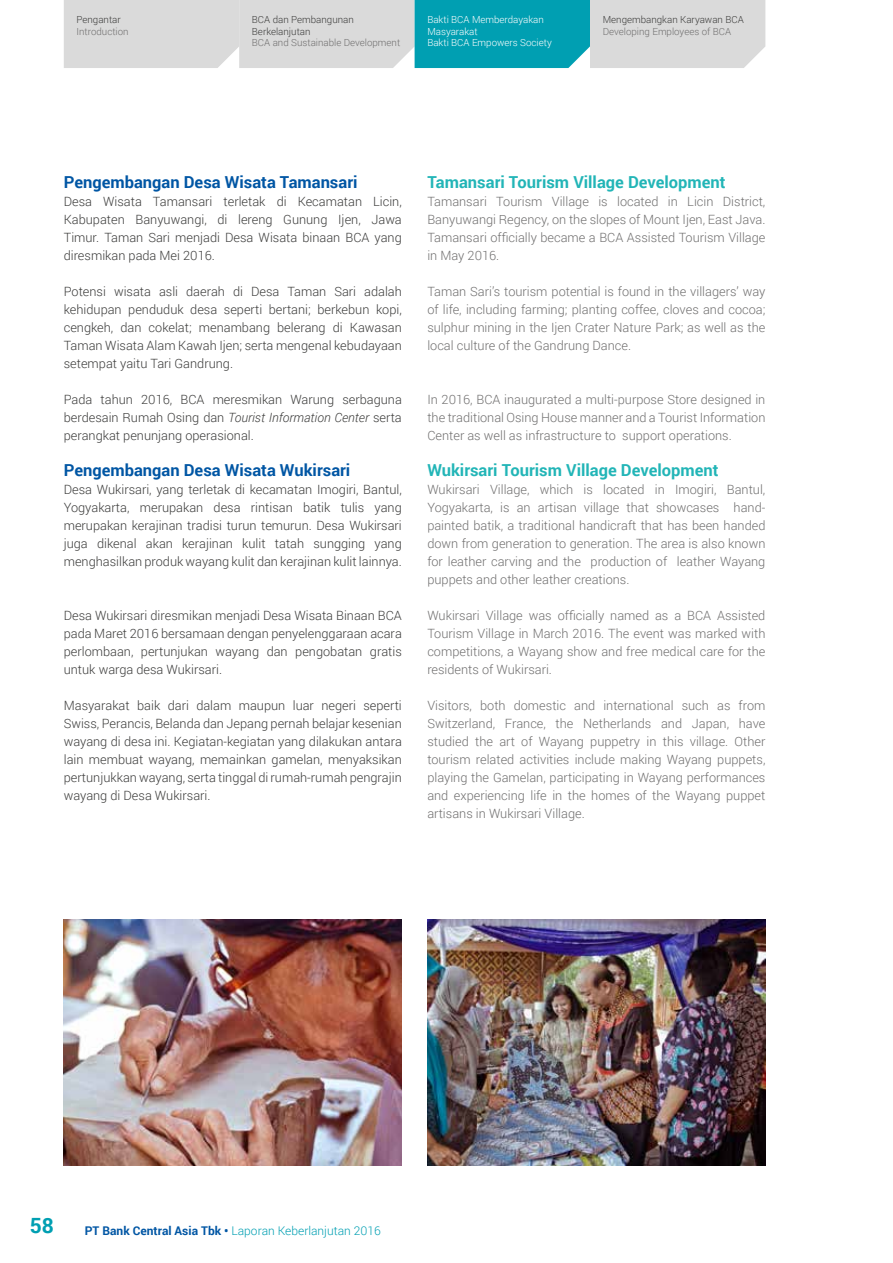
<style>
.page{position:relative;width:893px;height:1263px;background:#fff}
.page>*{position:absolute;margin:0;border:0;box-sizing:border-box;transform-origin:0 0}
.t1{font:700 21px "Roboto";color:#009fb2}
.t2{font:700 16.5px "Roboto";color:#22b5b7}
.t3{font:700 16.5px "Roboto";color:#0056a4}
.t4{font:300 12.75px/18px "Roboto";color:#706f6f;text-align:justify}
.t5{font:300 12.75px/18px "Roboto";color:#3c3c3b;text-align:justify}
.t6{font:300 12px "Roboto";color:#009fb2}
.t7{font:300 9.75px "Roboto";color:#706f6f}
.t8{font:300 9.75px/11.7px "Roboto";color:#3c3c3b}
.t9{font:300 9.75px/11.7px "Roboto";color:#fff}
.s1{font-style:italic}
.s2{font-weight:700;color:#0056a4}
</style>
<div class="page">
<svg style="left:64px;top:0;width:701px;height:68px;background:#a5ccd0"></svg>
<img style="left:64px;top:919px;width:338px;height:247px">
<img style="left:427px;top:919px;width:338px;height:247px">
<p class="t8" style="left:77px;top:13px;width:46px">Pengantar</p>
<p class="t7" style="left:77px;top:24px;width:54px">Introduction</p>
<p class="t8" style="left:252px;top:13px;width:103px">BCA dan Pembangunan<br>Berkelanjutan</p>
<p class="t7" style="left:252px;top:36px;width:150px">BCA and Sustainable Development</p>
<p class="t9" style="left:427px;top:13px;width:126px">Bakti BCA Memberdayakan<br>Masyarakat<br>Bakti BCA Empowers Society</p>
<p class="t8" style="left:603px;top:13px;width:142px">Mengembangkan Karyawan BCA</p>
<p class="t7" style="left:603px;top:24px;width:130px">Developing Employees of BCA</p>
<p class="t3" style="left:64px;top:171px;width:295px">Pengembangan Desa Wisata Tamansari</p>
<p class="t5" style="left:64px;top:192px;width:340px">Desa Wisata Tamansari terletak di Kecamatan Licin, Kabupaten Banyuwangi, di lereng Gunung Ijen, Jawa Timur. Taman Sari menjadi Desa Wisata binaan BCA yang diresmikan pada Mei 2016.</p>
<p class="t5" style="left:64px;top:282px;width:340px">Potensi wisata asli daerah di Desa Taman Sari adalah kehidupan penduduk desa seperti bertani; berkebun kopi, cengkeh, dan cokelat; menambang belerang di Kawasan Taman Wisata Alam Kawah Ijen; serta mengenal kebudayaan setempat yaitu Tari Gandrung.</p>
<p class="t5" style="left:64px;top:390px;width:340px">Pada tahun 2016, BCA meresmikan Warung serbaguna berdesain Rumah Osing dan <span class="s1">Tourist Information Center</span> serta perangkat penunjang operasional.</p>
<p class="t3" style="left:64px;top:459px;width:288px">Pengembangan Desa Wisata Wukirsari</p>
<p class="t5" style="left:64px;top:480px;width:340px">Desa Wukirsari, yang terletak di kecamatan Imogiri, Bantul, Yogyakarta, merupakan desa rintisan batik tulis yang merupakan kerajinan tradisi turun temurun. Desa Wukirsari juga dikenal akan kerajinan kulit tatah sungging yang menghasilkan produk wayang kulit dan kerajinan kulit lainnya.</p>
<p class="t5" style="left:64px;top:606px;width:340px">Desa Wukirsari diresmikan menjadi Desa Wisata Binaan BCA pada Maret 2016 bersamaan dengan penyelenggaraan acara perlombaan, pertunjukan wayang dan pengobatan gratis untuk warga desa Wukirsari.</p>
<p class="t5" style="left:64px;top:696px;width:340px">Masyarakat baik dari dalam maupun luar negeri seperti Swiss, Perancis, Belanda dan Jepang pernah belajar kesenian wayang di desa ini. Kegiatan-kegiatan yang dilakukan antara lain membuat wayang, memainkan gamelan, menyaksikan pertunjukkan wayang, serta tinggal di rumah-rumah pengrajin wayang di Desa Wukirsari.</p>
<p class="t2" style="left:427px;top:171px;width:300px">Tamansari Tourism Village Development</p>
<p class="t4" style="left:427px;top:192px;width:340px">Tamansari Tourism Village is located in Licin District, Banyuwangi Regency, on the slopes of Mount Ijen, East Java.<br>Tamansari officially became a BCA Assisted Tourism Village in May 2016.</p>
<p class="t4" style="left:427px;top:282px;width:340px">Taman Sari’s tourism potential is found in the villagers’ way of life, including farming; planting coffee, cloves and cocoa; sulphur mining in the Ijen Crater Nature Park; as well as the local culture of the Gandrung Dance.</p>
<p class="t4" style="left:427px;top:390px;width:340px">In 2016, BCA inaugurated a multi-purpose Store designed in the traditional Osing House manner and a Tourist Information Center as well as infrastructure to support operations.</p>
<p class="t2" style="left:427px;top:459px;width:293px">Wukirsari Tourism Village Development</p>
<p class="t4" style="left:427px;top:480px;width:340px">Wukirsari Village, which is located in Imogiri, Bantul, Yogyakarta, is an artisan village that showcases hand&shy;painted batik, a traditional handicraft that has been handed down from generation to generation. The area is also known for leather carving and the production of leather Wayang puppets and other leather creations.</p>
<p class="t4" style="left:427px;top:606px;width:340px">Wukirsari Village was officially named as a BCA Assisted Tourism Village in March 2016. The event was marked with competitions, a Wayang show and free medical care for the residents of Wukirsari.</p>
<p class="t4" style="left:427px;top:696px;width:340px">Visitors, both domestic and international such as from Switzerland, France, the Netherlands and Japan, have studied the art of Wayang puppetry in this village. Other tourism related activities include making Wayang puppets, playing the Gamelan, participating in Wayang performances and experiencing life in the homes of the Wayang puppet artisans in Wukirsari Village.</p>
<h1 class="t1" style="left:30px;top:1211px;width:26px">58</h1>
<p class="t6" style="left:85px;top:1222px;width:297px"><span class="s2">PT Bank Central Asia Tbk •</span> Laporan Keberlanjutan 2016</p>
</div>
